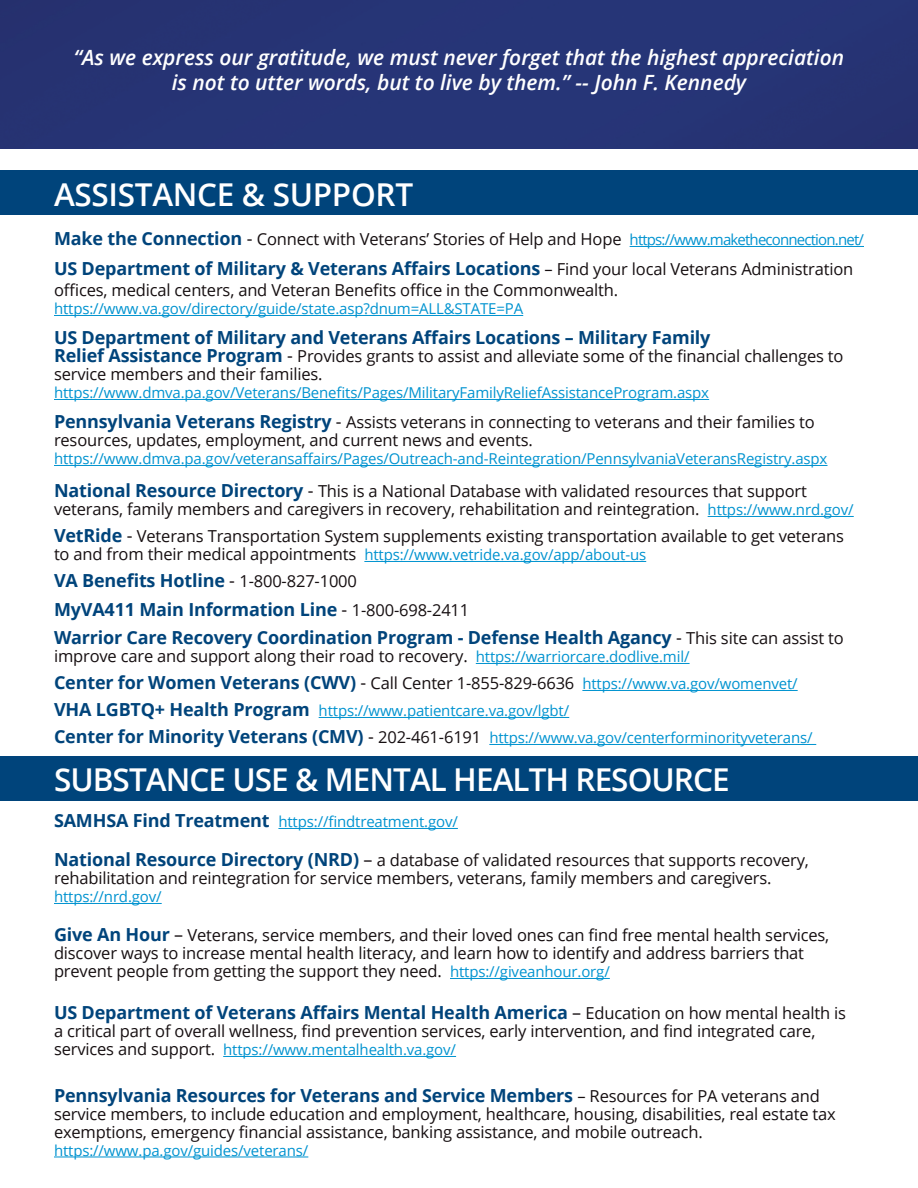
<style>
.page{position:relative;width:918px;height:1188px;background:#fff}
.page>*{position:absolute;margin:0;border:0;box-sizing:border-box;transform-origin:0 0}
.t1{font:600 31.5px "Open Sans";letter-spacing:-.03em;color:#fff}
.t2{font:600 31.5px "Open Sans";letter-spacing:-.01em;color:#fff}
.t3{font:italic 600 21px/25.2px "Open Sans";color:#fff;text-align:center}
.t4{font:700 18px "Open Sans";letter-spacing:-.01em;color:#00447b}
.t5{font:16.5px/18px "Open Sans";letter-spacing:-.01em;color:#160f11}
.t6{font:15px "Open Sans";letter-spacing:-.01em;color:#0093d0}
.s1{font-weight:700;font-size:18px;color:#00447b}
.s2{font-size:18px}
.s3{font-size:15px;color:#0093d0}
.s4{font-weight:400;font-size:16.5px;color:#160f11}
.s5{font-size:16.5px;color:#160f11}
.s6{font-weight:400;color:#160f11}
.s7{font-size:18px;color:#160f11}
</style>
<div class="page">
<div style="left:0;top:756px;width:918px;height:44px;background:#00447b"></div>
<div style="left:0;top:0;width:918px;height:149px;background:#263476"></div>
<div style="left:0;top:171px;width:918px;height:44px;background:#00447b"></div>
<hr style="left:630px;top:246px;width:234px;height:1px;background:#0093d0">
<hr style="left:54px;top:315px;width:469px;height:1px;background:#0093d0">
<hr style="left:54px;top:399px;width:655px;height:1px;background:#0093d0">
<hr style="left:54px;top:465px;width:774px;height:1px;background:#0093d0">
<hr style="left:708px;top:516px;width:146px;height:1px;background:#0093d0">
<hr style="left:364px;top:561px;width:282px;height:1px;background:#0093d0">
<hr style="left:476px;top:663px;width:214px;height:1px;background:#0093d0">
<hr style="left:582px;top:690px;width:216px;height:1px;background:#0093d0">
<hr style="left:319px;top:717px;width:250px;height:1px;background:#0093d0">
<hr style="left:489px;top:744px;width:327px;height:1px;background:#0093d0">
<hr style="left:278px;top:828px;width:180px;height:1px;background:#0093d0">
<hr style="left:54px;top:903px;width:108px;height:1px;background:#0093d0">
<hr style="left:450px;top:978px;width:160px;height:1px;background:#0093d0">
<hr style="left:223px;top:1056px;width:233px;height:1px;background:#0093d0">
<hr style="left:54px;top:1157px;width:254px;height:1px;background:#0093d0">
<p class="t3" style="left:74px;top:44px;width:772px">“As we express our gratitude, we must never forget that the highest appreciation is not to utter words, but to live by them.” -- John F. Kennedy</p>
<p class="t2" style="left:54px;top:173px;width:361px">ASSISTANCE &amp; SUPPORT</p>
<p class="t5" style="left:54px;top:230px;width:812px"><span class="s1">Make the Connection</span> <span class="s2">-</span> Connect with Veterans’ Stories of Help and Hope <span class="s3">https://www.maketheconnection.net/</span></p>
<p class="t4" style="left:54px;top:256px;width:801px">US Department of Military &amp; Veterans Affairs Locations <span class="s4">– Find your local Veterans Administration</span></p>
<p class="t5" style="left:54px;top:281px;width:566px">offices, medical centers, and Veteran Benefits office in the Commonwealth.</p>
<p class="t6" style="left:54px;top:299px;width:471px">https://www.va.gov/directory/guide/state.asp?dnum=ALL&amp;STATE=PA</p>
<p class="t4" style="left:54px;top:325px;width:658px">US Department of Military and Veterans Affairs Locations – Military Family</p>
<p class="t5" style="left:54px;top:347px;width:791px"><span class="s1">Relief Assistance Program</span> <span class="s2">-</span> Provides grants to assist and alleviate some of the financial challenges to service members and their families.</p>
<p class="t6" style="left:54px;top:383px;width:657px">https://www.dmva.pa.gov/Veterans/Benefits/Pages/MilitaryFamilyReliefAssistanceProgram.aspx</p>
<p class="t5" style="left:54px;top:413px;width:762px"><span class="s1">Pennsylvania Veterans Registry</span> <span class="s2">-</span> Assists veterans in connecting to veterans and their families to resources, updates, employment, and current news and events.</p>
<p class="t6" style="left:54px;top:449px;width:775px">https://www.dmva.pa.gov/veteransaffairs/Pages/Outreach-and-Reintegration/PennsylvaniaVeteransRegistry.aspx</p>
<p class="t5" style="left:54px;top:482px;width:801px"><span class="s1">National Resource Directory</span> <span class="s2">-</span> This is a National Database with validated resources that support veterans, family members and caregivers in recovery, rehabilitation and reintegration. <span class="s3">https://www.nrd.gov/</span></p>
<p class="t5" style="left:54px;top:527px;width:792px"><span class="s1">VetRide</span> <span class="s2">-</span> Veterans Transportation System supplements existing transportation available to get veterans</p>
<p class="t6" style="left:54px;top:545px;width:594px"><span class="s5">to and from their medical appointments</span> https://www.vetride.va.gov/app/about-us</p>
<p class="t4" style="left:54px;top:568px;width:305px">VA Benefits Hotline <span class="s6">-</span> <span class="s4">1-800-827-1000</span></p>
<p class="t4" style="left:54px;top:597px;width:417px">MyVA411 Main Information Line <span class="s6">-</span> <span class="s4">1-800-698-2411</span></p>
<p class="t4" style="left:54px;top:625px;width:791px">Warrior Care Recovery Coordination Program - Defense Health Agancy <span class="s6">-</span> <span class="s4">This site can assist to</span></p>
<p class="t5" style="left:54px;top:647px;width:637px">improve care and support along their road to recovery. <span class="s3">https://warriorcare.dodlive.mil/</span></p>
<p class="t6" style="left:54px;top:674px;width:745px"><span class="s1">Center for Women Veterans (CWV)</span> <span class="s7">-</span> <span class="s5">Call Center 1-855-829-6636</span> https://www.va.gov/womenvet/</p>
<p class="t6" style="left:54px;top:701px;width:517px"><span class="s1">VHA LGBTQ+ Health Program</span> https://www.patientcare.va.gov/lgbt/</p>
<p class="t6" style="left:54px;top:728px;width:760px"><span class="s1">Center for Minority Veterans (CMV)</span> <span class="s7">-</span> <span class="s5">202-461-6191</span> https://www.va.gov/centerforminorityveterans/</p>
<p class="t1" style="left:54px;top:758px;width:677px">SUBSTANCE USE &amp; MENTAL HEALTH RESOURCE</p>
<p class="t6" style="left:54px;top:812px;width:405px"><span class="s1">SAMHSA Find Treatment</span> https://findtreatment.gov/</p>
<p class="t5" style="left:54px;top:851px;width:757px"><span class="s1">National Resource Directory (NRD)</span> <span class="s2">–</span> a database of validated resources that supports recovery, rehabilitation and reintegration for service members, veterans, family members and caregivers.</p>
<p class="t6" style="left:54px;top:887px;width:109px">https://nrd.gov/</p>
<p class="t5" style="left:54px;top:926px;width:777px"><span class="s1">Give An Hour</span> <span class="s2">–</span> Veterans, service members, and their loved ones can find free mental health services, discover ways to increase mental health literacy, and learn how to identify and address barriers that prevent people from getting the support they need. <span class="s3">https://giveanhour.org/</span></p>
<p class="t4" style="left:54px;top:1000px;width:793px">US Department of Veterans Affairs Mental Health America <span class="s6">–</span> <span class="s4">Education on how mental health is</span></p>
<p class="t5" style="left:54px;top:1022px;width:763px">a critical part of overall wellness, find prevention services, early intervention, and find integrated care,</p>
<p class="t6" style="left:54px;top:1040px;width:404px"><span class="s5">services and support.</span> https://www.mentalhealth.va.gov/</p>
<p class="t4" style="left:54px;top:1083px;width:767px">Pennsylvania Resources for Veterans and Service Members <span class="s4">– Resources for PA veterans and</span></p>
<p class="t5" style="left:54px;top:1104px;width:783px">service members, to include education and employment, healthcare, housing, disabilities, real estate tax exemptions, emergency financial assistance, banking assistance, and mobile outreach.</p>
<p class="t6" style="left:54px;top:1140px;width:256px">https://www.pa.gov/guides/veterans/</p>
</div>
